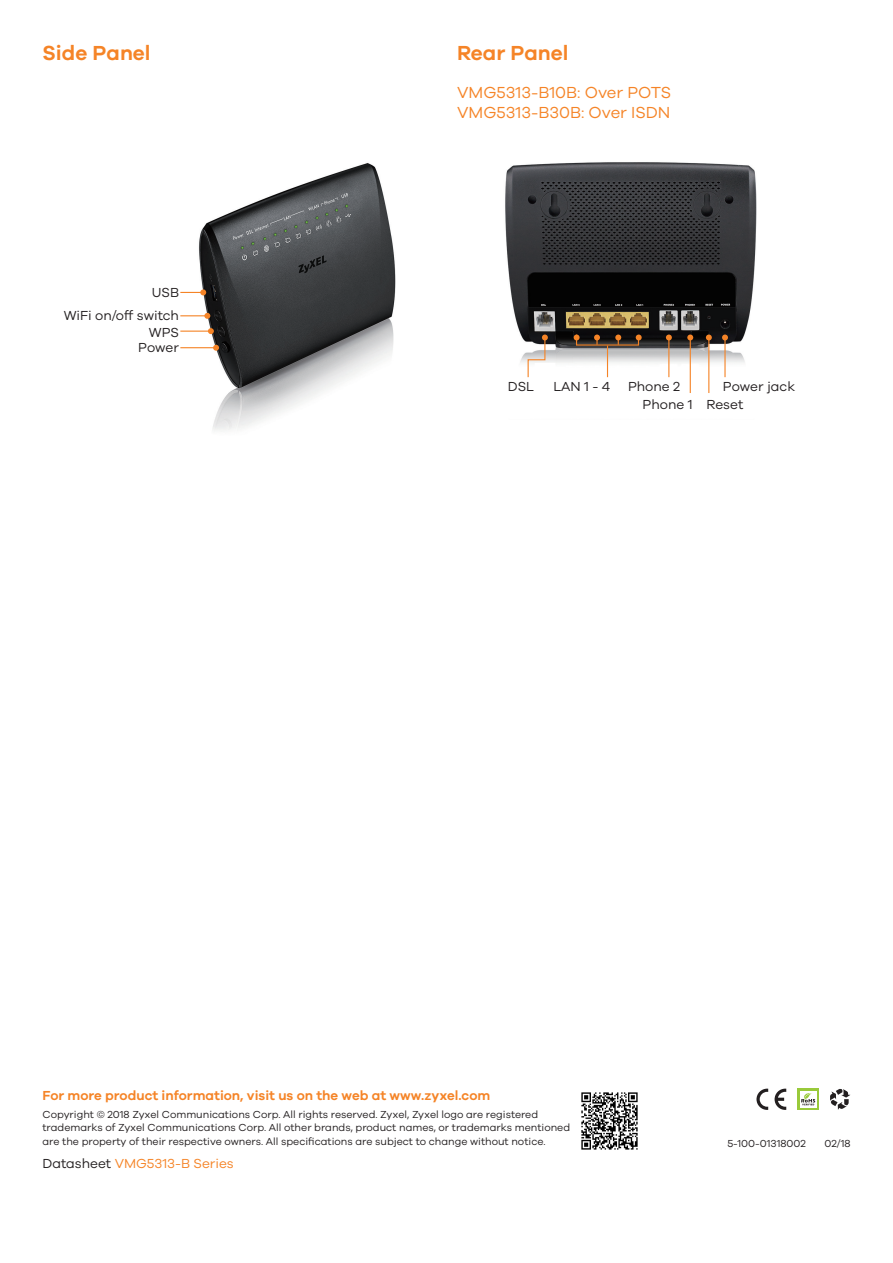
<style>
.page{position:relative;width:893px;height:1263px;background:#fff}
.page>*{position:absolute;margin:0;border:0;box-sizing:border-box;transform-origin:0 0}
.t1{font:600 21px "Galano Grotesque";color:#f58427}
.t2{font:16.5px "Galano Grotesque";color:#f58427}
.t3{font:13.5px "Galano Grotesque";color:#231f20}
.t4{font:600 13.5px "Galano Grotesque";color:#f58427}
.t5{font:13.5px "Galano Grotesque";color:#f58427}
.brand_2_0_copyright{font:10.5px/13.5px "Galano Grotesque";color:#231f20}
.s1{color:#231f20}
</style>
<div class="page">
<img style="left:192px;top:163px;width:204px;height:268px">
<img style="left:505px;top:162px;width:252px;height:231px">
<hr style="left:724px;top:336px;width:2px;height:41px;background:#f58427">
<hr style="left:668px;top:336px;width:1px;height:41px;background:#f58427">
<hr style="left:690px;top:340px;width:1px;height:53px;background:#f58427">
<hr style="left:607px;top:346px;width:1px;height:31px;background:#f58427">
<svg style="left:527px;top:334px;width:21px;height:44px"></svg>
<svg style="left:208px;top:328px;width:6px;height:6px"></svg>
<svg style="left:213px;top:345px;width:6px;height:6px"></svg>
<svg style="left:722px;top:334px;width:6px;height:6px"></svg>
<svg style="left:666px;top:334px;width:6px;height:6px"></svg>
<svg style="left:706px;top:334px;width:6px;height:6px"></svg>
<svg style="left:687px;top:334px;width:6px;height:6px"></svg>
<svg style="left:180px;top:313px;width:30px;height:6px"></svg>
<hr style="left:180px;top:331px;width:33px;height:1px;background:#f58427">
<hr style="left:180px;top:347px;width:35px;height:1px;background:#f58427">
<svg style="left:574px;top:334px;width:68px;height:12px"></svg>
<hr style="left:708px;top:339px;width:1px;height:54px;background:#f58427">
<svg style="left:180px;top:289px;width:26px;height:6px"></svg>
<img style="left:581px;top:1092px;width:57px;height:58px">
<svg style="left:830px;top:1089px;width:20px;height:21px"></svg>
<svg style="left:797px;top:1089px;width:22px;height:21px"></svg>
<svg style="left:800px;top:1091px;width:16px;height:17px"></svg>
<svg style="left:801px;top:1092px;width:14px;height:13px"></svg>
<svg style="left:756px;top:1089px;width:12px;height:21px"></svg>
<svg style="left:775px;top:1089px;width:11px;height:21px"></svg>
<p class="t1" style="left:43px;top:40px;width:110px">Side Panel</p>
<p class="t1" style="left:457px;top:40px;width:113px">Rear Panel</p>
<p class="t2" style="left:457px;top:83px;width:216px">VMG5313-B10B: Over POTS</p>
<p class="t2" style="left:457px;top:103px;width:215px">VMG5313-B30B: Over ISDN</p>
<p class="t3" style="left:152px;top:284px;width:29px">USB</p>
<p class="t3" style="left:64px;top:307px;width:117px">WiFi on/off switch</p>
<p class="t3" style="left:149px;top:324px;width:32px">WPS</p>
<p class="t3" style="left:138px;top:339px;width:42px">Power</p>
<p class="t3" style="left:508px;top:379px;width:28px">DSL</p>
<p class="t3" style="left:553px;top:379px;width:58px">LAN 1 - 4</p>
<p class="t3" style="left:628px;top:379px;width:54px">Phone 2</p>
<p class="t3" style="left:723px;top:379px;width:74px">Power jack</p>
<p class="t3" style="left:643px;top:396px;width:51px">Phone 1</p>
<p class="t3" style="left:707px;top:396px;width:38px">Reset</p>
<p class="t4" style="left:43px;top:1087px;width:449px">For more product information, visit us on the web at www.zyxel.com</p>
<p class="brand_2_0_copyright" style="left:43px;top:1107px;width:529px">Copyright © 2018 Zyxel Communications Corp. All rights reserved. Zyxel, Zyxel logo are registered trademarks of Zyxel Communications Corp. All other brands, product names, or trademarks mentioned are the property of their respective owners. All specifications are subject to change without notice.</p>
<p class="t5" style="left:43px;top:1155px;width:193px"><span class="s1">Datasheet</span> VMG5313-B Series</p>
<p class="brand_2_0_copyright" style="left:727px;top:1136px;width:80px">5-100-01318002</p>
<p class="brand_2_0_copyright" style="left:824px;top:1136px;width:28px">02/18</p>
</div>
